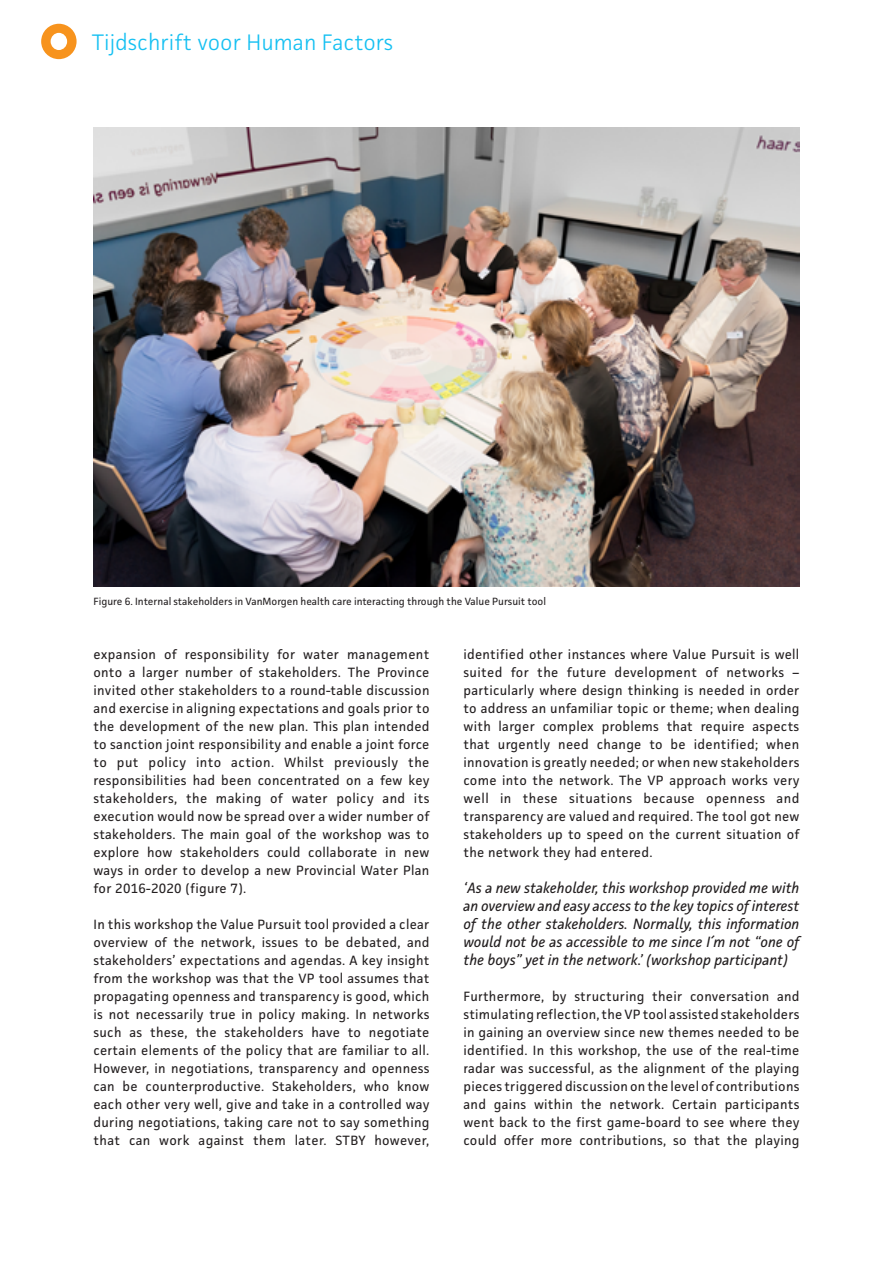
<style>
.page{position:relative;width:893px;height:1263px;background:#fff}
.page>*{position:absolute;margin:0;border:0;box-sizing:border-box;transform-origin:0 0}
.t1{font:300 22.5px "Facit";color:#15c0f2}
.t2{font:italic 15px/18px "Facit";color:#231f20;text-align:justify}
.t3{font:13.5px/18px "Facit";letter-spacing:.02em;color:#231f20;text-align:justify}
.t4{font:10.5px "Facit";color:#231f20}
</style>
<div class="page">
<svg style="left:41px;top:24px;width:36px;height:35px"></svg>
<img style="left:94px;top:128px;width:705px;height:458px">
<h1 class="t1" style="left:92px;top:28px;width:303px">Tijdschrift voor Human Factors</h1>
<p class="t4" style="left:94px;top:595px;width:454px">Figure 6. Internal stakeholders in VanMorgen health care interacting through the Value Pursuit tool</p>
<p class="t3" style="left:94px;top:645px;width:337px">expansion of responsibility for water management onto a larger number of stakeholders. The Province invited other stakeholders to a round-table discussion and exercise in aligning expectations and goals prior to the development of the new plan. This plan intended to sanction joint responsibility and enable a joint force to put policy into action. Whilst previously the responsibilities had been concentrated on a few key stakeholders, the making of water policy and its execution would now be spread over a wider number of stakeholders. The main goal of the workshop was to explore how stakeholders could collaborate in new ways in order to develop a new Provincial Water Plan for 2016-2020 (figure 7).</p>
<p class="t3" style="left:94px;top:915px;width:337px">In this workshop the Value Pursuit tool provided a clear overview of the network, issues to be debated, and stakeholders’ expectations and agendas. A key insight from the workshop was that the VP tool assumes that propagating openness and transparency is good, which is not necessarily true in policy making. In networks such as these, the stakeholders have to negotiate certain elements of the policy that are familiar to all.<br>However, in negotiations, transparency and openness can be counterproductive. Stakeholders, who know each other very well, give and take in a controlled way during negotiations, taking care not to say something that can work against them later. STBY however,</p>
<p class="t3" style="left:463px;top:645px;width:337px">identified other instances where Value Pursuit is well suited for the future development of networks – particularly where design thinking is needed in order to address an unfamiliar topic or theme; when dealing with larger complex problems that require aspects that urgently need change to be identified; when innovation is greatly needed; or when new stakeholders come into the network. The VP approach works very well in these situations because openness and transparency are valued and required. The tool got new stakeholders up to speed on the current situation of the network they had entered.</p>
<p class="t2" style="left:463px;top:878px;width:337px">‘As a new stakeholder, this workshop provided me with an overview and easy access to the key topics of interest of the other stakeholders. Normally, this information would not be as accessible to me since I´m not “one of the boys” yet in the network.’ (workshop participant)</p>
<p class="t3" style="left:463px;top:987px;width:337px">Furthermore, by structuring their conversation and stimulating reflection, the VP tool assisted stakeholders in gaining an overview since new themes needed to be identified. In this workshop, the use of the real-time radar was successful, as the alignment of the playing pieces triggered discussion on the level of contributions and gains within the network. Certain participants went back to the first game-board to see where they could offer more contributions, so that the playing</p>
</div>
